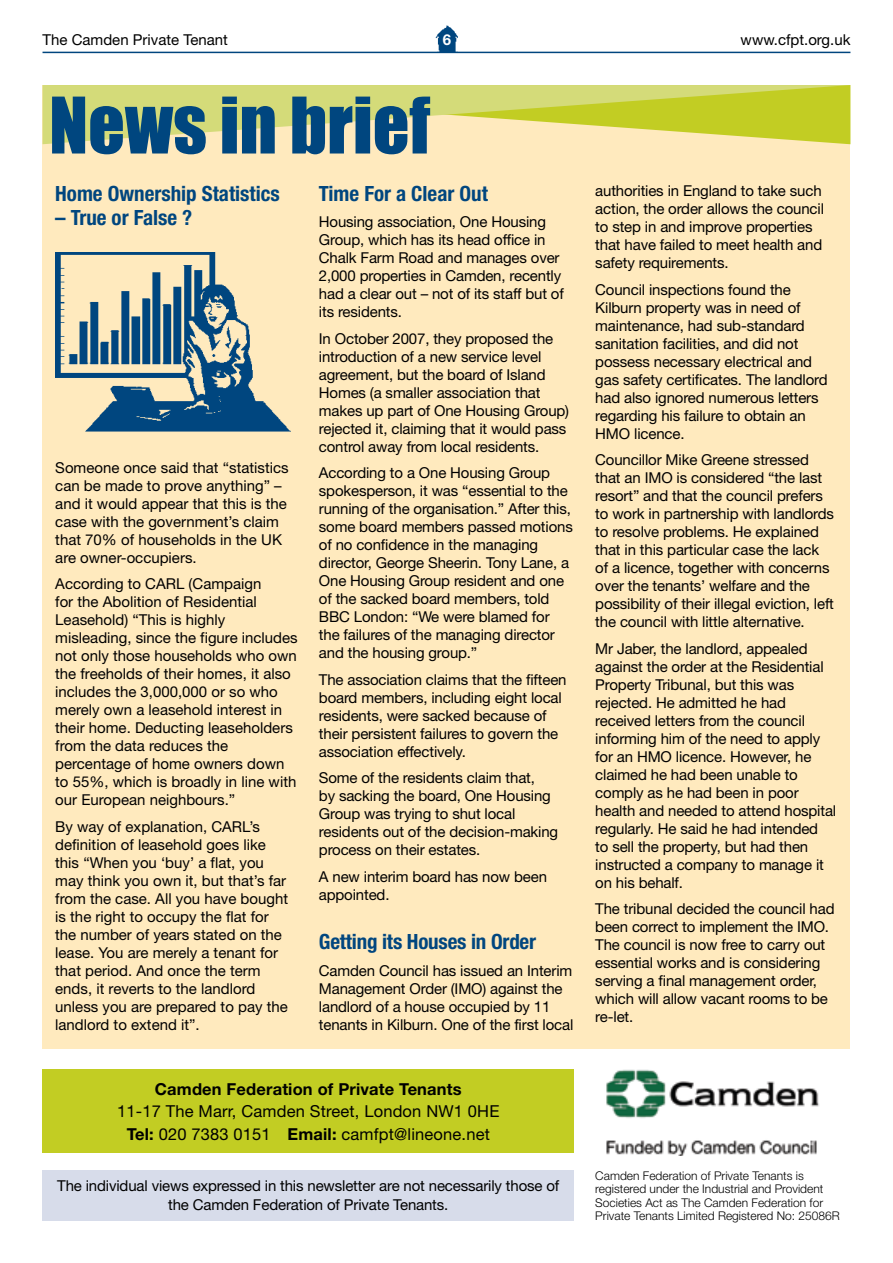
<style>
.page{position:relative;width:893px;height:1263px;background:#fff}
.page>*{position:absolute;margin:0;border:0;box-sizing:border-box;transform-origin:0 0}
.t1{font:72px "Impact";color:#00467f}
.t2{font:700 condensed 21px "Helvetica Neue";color:#00467f}
.t3{font:16.5px/22.5px "Helvetica Neue";letter-spacing:.01em;color:#000;text-align:center}
.t4{font:700 16.5px "Helvetica Neue";letter-spacing:.01em;color:#000}
.t5{font:15px/18px "Helvetica Neue";letter-spacing:-.01em;color:#000}
.t6{font:700 15px "Helvetica Neue";color:#fff}
.t7{font:300 12px/13.5px "Helvetica Neue";color:#000}
.s1{font-weight:700}
</style>
<div class="page">
<div style="left:43px;top:85px;width:807px;height:964px;background:#ffeabe"></div>
<div style="left:43px;top:1069px;width:531px;height:83px;background:#c2cd23"></div>
<div style="left:43px;top:1170px;width:531px;height:50px;background:#d7dcea"></div>
<svg style="left:43px;top:85px;width:807px;height:59px;fill:#d4db79"></svg>
<img style="left:606px;top:1069px;width:213px;height:86px">
<img style="left:435px;top:25px;width:23px;height:27px">
<hr style="left:43px;top:52px;width:807px;height:1px;background:#00467f">
<img style="left:55px;top:253px;width:235px;height:179px">
<p class="t5" style="left:43px;top:30px;width:187px">The Camden Private Tenant</p>
<p class="t6" style="left:443px;top:30px;width:10px">6</p>
<p class="t5" style="left:741px;top:30px;width:111px">www.cfpt.org.uk</p>
<h1 class="t1" style="left:49px;top:81px;width:383px">News in brief</h1>
<h2 class="t2" style="left:55px;top:180px;width:226px">Home Ownership Statistics</h2>
<h2 class="t2" style="left:55px;top:204px;width:139px">– True or False ?</h2>
<p class="t5" style="left:55px;top:458px;width:235px">Someone once said that “statistics can be made to prove anything” – and it would appear that this is the case with the government’s claim that 70% of households in the UK are owner-occupiers.</p>
<p class="t5" style="left:55px;top:574px;width:244px">According to CARL (Campaign<br>for the Abolition of Residential<br>Leasehold) “This is highly misleading, since the figure includes not only those households who own the freeholds of their homes, it also includes the 3,000,000 or so who merely own a leasehold interest in their home. Deducting leaseholders from the data reduces the percentage of home owners down to 55%, which is broadly in line with our European neighbours.”</p>
<p class="t5" style="left:55px;top:817px;width:234px">By way of explanation, CARL’s definition of leasehold goes like this “When you ‘buy’ a flat, you may think you own it, but that’s far from the case. All you have bought is the right to occupy the flat for the number of years stated on the lease. You are merely a tenant for that period. And once the term ends, it reverts to the landlord unless you are prepared to pay the landlord to extend it”.</p>
<h2 class="t2" style="left:319px;top:180px;width:170px">Time For a Clear Out</h2>
<p class="t5" style="left:319px;top:212px;width:246px">Housing association, One Housing<br>Group, which has its head office in<br>Chalk Farm Road and manages over<br>2,000 properties in Camden, recently had a clear out – not of its staff but of its residents.</p>
<p class="t5" style="left:319px;top:329px;width:252px">In October 2007, they proposed the introduction of a new service level agreement, but the board of Island Homes (a smaller association that makes up part of One Housing Group) rejected it, claiming that it would pass control away from local residents.</p>
<p class="t5" style="left:319px;top:463px;width:255px">According to a One Housing Group spokesperson, it was “essential to the running of the organisation.” After this, some board members passed motions of no confidence in the managing director, George Sheerin. Tony Lane, a One Housing Group resident and one of the sacked board members, told BBC London: “We were blamed for the failures of the managing director and the housing group.”</p>
<p class="t5" style="left:319px;top:670px;width:249px">The association claims that the fifteen board members, including eight local residents, were sacked because of their persistent failures to govern the association effectively.</p>
<p class="t5" style="left:319px;top:769px;width:241px">Some of the residents claim that,<br>by sacking the board, One Housing<br>Group was trying to shut local residents out of the decision-making process on their estates.</p>
<p class="t5" style="left:319px;top:867px;width:230px">A new interim board has now been appointed.</p>
<h2 class="t2" style="left:319px;top:929px;width:219px">Getting its Houses in Order</h2>
<p class="t5" style="left:319px;top:961px;width:256px">Camden Council has issued an Interim Management Order (IMO) against the landlord of a house occupied by 11 tenants in Kilburn. One of the first local</p>
<p class="t5" style="left:595px;top:182px;width:230px">authorities in England to take such action, the order allows the council to step in and improve properties that have failed to meet health and safety requirements.</p>
<p class="t5" style="left:595px;top:280px;width:234px">Council inspections found the<br>Kilburn property was in need of maintenance, had sub-standard sanitation facilities, and did not possess necessary electrical and gas safety certificates. The landlord had also ignored numerous letters regarding his failure to obtain an<br>HMO licence.</p>
<p class="t5" style="left:595px;top:451px;width:240px">Councillor Mike Greene stressed that an IMO is considered “the last resort” and that the council prefers to work in partnership with landlords to resolve problems. He explained that in this particular case the lack of a licence, together with concerns over the tenants’ welfare and the possibility of their illegal eviction, left the council with little alternative.</p>
<p class="t5" style="left:595px;top:639px;width:242px">Mr Jaber, the landlord, appealed against the order at the Residential<br>Property Tribunal, but this was rejected. He admitted he had received letters from the council informing him of the need to apply for an HMO licence. However, he claimed he had been unable to comply as he had been in poor health and needed to attend hospital regularly. He said he had intended<br>to sell the property, but had then instructed a company to manage it on his behalf.</p>
<p class="t5" style="left:595px;top:900px;width:241px">The tribunal decided the council had been correct to implement the IMO.<br>The council is now free to carry out essential works and is considering serving a final management order, which will allow vacant rooms to be re-let.</p>
<p class="t4" style="left:155px;top:1078px;width:308px">Camden Federation of Private Tenants</p>
<p class="t3" style="left:117px;top:1100px;width:384px">11-17 The Marr, Camden Street, London NW1 0HE<br><span class="s1">Tel:</span> 020 7383 0151 <span class="s1">Email:</span> camfpt@lineone.net</p>
<p class="t5" style="left:57px;top:1175px;width:504px;line-height:19.5px;text-align:center">The individual views expressed in this newsletter are not necessarily those of the Camden Federation of Private Tenants.</p>
<p class="t7" style="left:595px;top:1168px;width:246px">Camden Federation of Private Tenants is registered under the Industrial and Provident Societies Act as The Camden Federation for Private Tenants Limited Registered No: 25086R</p>
</div>
